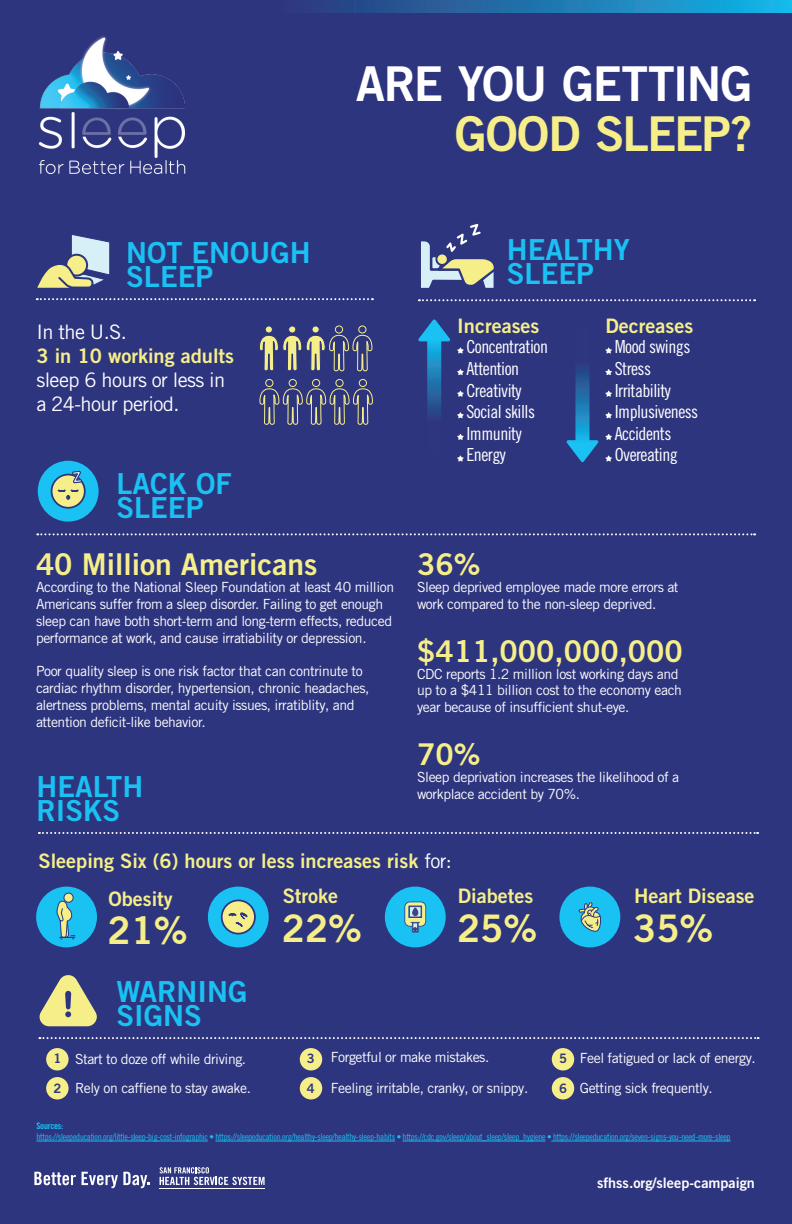
<style>
.page{position:relative;width:792px;height:1224px;background:#2e357f}
.page>*{position:absolute;margin:0;border:0;box-sizing:border-box;transform-origin:0 0}
.t1{font:48px "Trade Gothic LT Pro Bd 2";letter-spacing:-.03em;color:#fff}
.t2{font:48px "Trade Gothic LT Pro Bd 2";letter-spacing:-.04em;color:#f6ef89}
.t3{font:38px "Trade Gothic LT Pro Bd 2";color:#f6ef89}
.t4{font:30px "Trade Gothic LT Pro Bd 2";color:#f6ef89}
.t5{font:29px/24px "Trade Gothic LT Pro Bd 2";color:#1ac1f3}
.t6{font:20px "Trade Gothic LT Pro Bd 2";color:#f6ef89}
.t7{font:20px/24px "Trade Gothic LT Pro";letter-spacing:-.03em;color:#fff}
.t8{font:18px/21.6px "Trade Gothic LT Pro Cn 18";letter-spacing:-.03em;color:#fff}
.t9{font:14.4px "Trade Gothic LT Pro Bd 2";color:#fff}
.t10{font:14px/16.8px "Trade Gothic LT Pro";letter-spacing:-.03em;color:#fff}
.t11{font:13px "Trade Gothic LT Pro Bd 2";color:#2e357f}
.t12{font:9px "Trade Gothic LT Pro Cn 18";letter-spacing:-.03em;color:#1ac1f3}
.t13{font:9px "Trade Gothic LT Pro Bd Cn 20";letter-spacing:-.03em;color:#1ac1f3}
.s1{font-family:"Trade Gothic LT Pro";color:#fff}
</style>
<div class="page">
<hr style="left:160px;top:1188px;width:105px;height:1px;background:#fff">
<svg style="left:160px;top:1167px;width:105px;height:18px"></svg>
<svg style="left:34px;top:1172px;width:42px;height:13px"></svg>
<svg style="left:82px;top:1172px;width:68px;height:16px"></svg>
<svg style="left:318px;top:0;width:474px;height:12px"></svg>
<svg style="left:35px;top:224px;width:720px;height:312px"></svg>
<hr style="left:37px;top:1141px;width:171px;height:1px;background:#1ac1f3">
<hr style="left:215px;top:1141px;width:180px;height:1px;background:#1ac1f3">
<hr style="left:403px;top:1141px;width:142px;height:1px;background:#1ac1f3">
<hr style="left:551px;top:1141px;width:180px;height:1px;background:#1ac1f3">
<svg style="left:39px;top:832px;width:719px;height:2px"></svg>
<svg style="left:39px;top:1037px;width:720px;height:2px"></svg>
<div style="left:559px;top:887px;width:61px;height:60px;background:#1ac1f3;border-radius:50%"></div>
<svg style="left:578px;top:902px;width:23px;height:30px"></svg>
<div style="left:36px;top:887px;width:61px;height:60px;background:#1ac1f3;border-radius:50%"></div>
<div style="left:64px;top:893px;width:9px;height:9px;background:#f6ef89;border-radius:50%"></div>
<div style="left:63px;top:893px;width:11px;height:10px;border:1px solid #2e357f;border-radius:50%"></div>
<svg style="left:56px;top:899px;width:19px;height:40px"></svg>
<div style="left:385px;top:887px;width:61px;height:60px;background:#1ac1f3;border-radius:50%"></div>
<svg style="left:404px;top:902px;width:22px;height:31px"></svg>
<div style="left:208px;top:887px;width:61px;height:60px;background:#1ac1f3;border-radius:50%"></div>
<svg style="left:221px;top:900px;width:35px;height:35px"></svg>
<svg style="left:228px;top:902px;width:20px;height:30px"></svg>
<div style="left:46px;top:1048px;width:23px;height:22px;background:#f6ef89;border-radius:50%"></div>
<div style="left:46px;top:1077px;width:23px;height:22px;background:#f6ef89;border-radius:50%"></div>
<div style="left:300px;top:1048px;width:22px;height:22px;background:#f6ef89;border-radius:50%"></div>
<div style="left:552px;top:1048px;width:22px;height:22px;background:#f6ef89;border-radius:50%"></div>
<div style="left:300px;top:1077px;width:22px;height:22px;background:#f6ef89;border-radius:50%"></div>
<div style="left:552px;top:1077px;width:22px;height:22px;background:#f6ef89;border-radius:50%"></div>
<svg style="left:39px;top:975px;width:58px;height:52px"></svg>
<img style="left:38px;top:36px;width:148px;height:139px">
<h1 class="t1" style="left:356px;top:54px;width:398px">ARE YOU GETTING</h1>
<h1 class="t2" style="left:455px;top:104px;width:299px">GOOD SLEEP?</h1>
<h3 class="t5" style="left:126px;top:240px;width:186px">NOT ENOUGH<br>SLEEP</h3>
<h3 class="t5" style="left:507px;top:237px;width:125px">HEALTHY<br>SLEEP</h3>
<h3 class="t7" style="left:36px;top:319px;width:92px">In the U.S.</h3>
<h3 class="t6" style="left:36px;top:343px;width:199px">3 in 10 working adults</h3>
<h3 class="t7" style="left:36px;top:367px;width:190px">sleep 6 hours or less in a 24-hour period.</h3>
<h3 class="t5" style="left:116px;top:471px;width:117px">LACK OF<br>SLEEP</h3>
<h3 class="t4" style="left:36px;top:546px;width:283px">40 Million Americans</h3>
<p class="t10" style="left:36px;top:579px;width:360px">According to the National Sleep Foundation at least 40 million Americans suffer from a sleep disorder. Failing to get enough sleep can have both short-term and long-term effects, reduced performance at work, and cause irratiability or depression.</p>
<p class="t10" style="left:36px;top:663px;width:335px">Poor quality sleep is one risk factor that can contrinute to cardiac rhythm disorder, hypertension, chronic headaches, alertness problems, mental acuity issues, irratiblity, and attention deficit-like behavior.</p>
<h3 class="t5" style="left:36px;top:774px;width:108px">HEALTH<br>RISKS</h3>
<h3 class="t6" style="left:457px;top:313px;width:84px">Increases</h3>
<h3 class="t6" style="left:606px;top:313px;width:89px">Decreases</h3>
<p class="t8" style="left:467px;top:336px;width:83px">Concentration<br>Attention<br>Creativity<br>Social skills<br>Immunity<br>Energy</p>
<p class="t8" style="left:615px;top:336px;width:85px">Mood swings<br>Stress<br>Irritability<br>Implusiveness<br>Accidents<br>Overeating</p>
<h3 class="t4" style="left:417px;top:546px;width:65px">36%</h3>
<p class="t10" style="left:417px;top:579px;width:263px">Sleep deprived employee made more errors at work compared to the non-sleep deprived.</p>
<h3 class="t4" style="left:417px;top:632px;width:267px">$411,000,000,000</h3>
<p class="t10" style="left:417px;top:665px;width:266px">CDC reports 1.2 million lost working days and up to a $411 billion cost to the economy each year because of insufficient shut-eye.</p>
<h3 class="t4" style="left:417px;top:736px;width:65px">70%</h3>
<p class="t10" style="left:417px;top:768px;width:264px">Sleep deprivation increases the likelihood of a workplace accident by 70%.</p>
<h3 class="t6" style="left:39px;top:848px;width:415px">Sleeping Six (6) hours or less increases risk <span class="s1">for:</span></h3>
<h3 class="t6" style="left:108px;top:886px;width:66px">Obesity</h3>
<h3 class="t6" style="left:283px;top:884px;width:57px">Stroke</h3>
<h3 class="t6" style="left:458px;top:884px;width:77px">Diabetes</h3>
<h2 class="t3" style="left:108px;top:907px;width:82px">21%</h2>
<h2 class="t3" style="left:282px;top:904px;width:82px">22%</h2>
<h2 class="t3" style="left:457px;top:904px;width:82px">25%</h2>
<h3 class="t5" style="left:116px;top:979px;width:133px">WARNING<br>SIGNS</h3>
<h3 class="t6" style="left:634px;top:884px;width:122px">Heart Disease</h3>
<h2 class="t3" style="left:633px;top:904px;width:82px">35%</h2>
<p class="t11" style="left:53px;top:1051px;width:9px">1</p>
<p class="t11" style="left:53px;top:1081px;width:9px">2</p>
<p class="t10" style="left:75px;top:1051px;width:173px">Start to doze off while driving.</p>
<p class="t10" style="left:331px;top:1042px;width:199px;line-height:30.6px">Forgetful or make mistakes.<br>Feeling irritable, cranky, or snippy.</p>
<p class="t10" style="left:580px;top:1050px;width:177px">Feel fatigued or lack of energy.</p>
<p class="t11" style="left:307px;top:1051px;width:9px">3</p>
<p class="t11" style="left:307px;top:1081px;width:9px">4</p>
<p class="t11" style="left:559px;top:1051px;width:9px">5</p>
<p class="t11" style="left:559px;top:1081px;width:9px">6</p>
<p class="t10" style="left:75px;top:1079px;width:177px">Rely on caffiene to stay awake.</p>
<p class="t10" style="left:580px;top:1079px;width:135px">Getting sick frequently.</p>
<p class="t13" style="left:37px;top:1121px;width:28px">Sources:</p>
<p class="t12" style="left:37px;top:1132px;width:696px">https://sleepeducation.org/little-sleep-big-cost-infographic • https://sleepeducation.org/healthy-sleep/healthy-sleep-habits • https://cdc.gov/sleep/about_sleep/sleep_hygiene • https://sleepeducation.org/seven-signs-you-need-more-sleep</p>
<p class="t9" style="left:597px;top:1174px;width:159px">sfhss.org/sleep-campaign</p>
</div>
